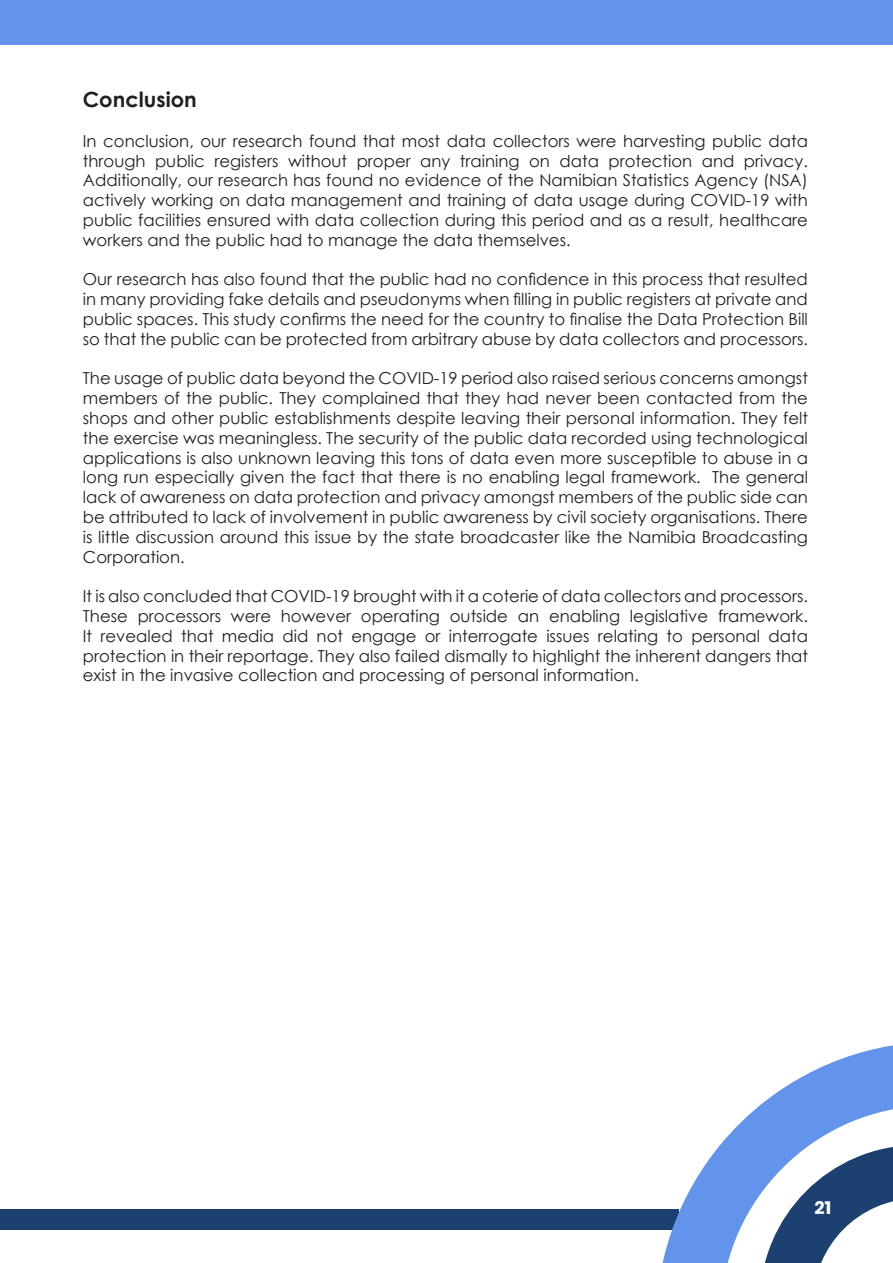
<style>
.page{position:relative;width:893px;height:1263px;background:#fff}
.page>*{position:absolute;margin:0;border:0;box-sizing:border-box;transform-origin:0 0}
.t1{font:700 21px "Century Gothic";color:#231f20}
.t2{font:700 18px "Poppins";color:#fff}
.t3{font:16.5px/19.8px "Century Gothic";color:#231f20;text-align:justify}
</style>
<div class="page">
<div style="left:0;top:1210px;width:679px;height:20px;background:#1c4070"></div>
<svg style="left:657px;top:1045px;width:236px;height:218px"></svg>
<div style="left:0;top:0;width:893px;height:45px;background:#6294eb"></div>
<p class="t1" style="left:83px;top:84px;width:115px">Conclusion</p>
<p class="t3" style="left:83px;top:131px;width:726px">In conclusion, our research found that most data collectors were harvesting public data through public registers without proper any training on data protection and privacy.<br>Additionally, our research has found no evidence of the Namibian Statistics Agency (NSA) actively working on data management and training of data usage during COVID-19 with public facilities ensured with data collection during this period and as a result, healthcare workers and the public had to manage the data themselves.</p>
<p class="t3" style="left:83px;top:269px;width:726px">Our research has also found that the public had no confidence in this process that resulted in many providing fake details and pseudonyms when filling in public registers at private and public spaces. This study confirms the need for the country to finalise the Data Protection Bill so that the public can be protected from arbitrary abuse by data collectors and processors.</p>
<p class="t3" style="left:83px;top:368px;width:726px">The usage of public data beyond the COVID-19 period also raised serious concerns amongst members of the public. They complained that they had never been contacted from the shops and other public establishments despite leaving their personal information. They felt the exercise was meaningless. The security of the public data recorded using technological applications is also unknown leaving this tons of data even more susceptible to abuse in a long run especially given the fact that there is no enabling legal framework. The general lack of awareness on data protection and privacy amongst members of the public side can be attributed to lack of involvement in public awareness by civil society organisations. There is little discussion around this issue by the state broadcaster like the Namibia Broadcasting Corporation.</p>
<p class="t3" style="left:83px;top:586px;width:727px">It is also concluded that COVID-19 brought with it a coterie of data collectors and processors.<br>These processors were however operating outside an enabling legislative framework.<br>It revealed that media did not engage or interrogate issues relating to personal data protection in their reportage. They also failed dismally to highlight the inherent dangers that exist in the invasive collection and processing of personal information.</p>
<p class="t2" style="left:814px;top:1197px;width:18px">21</p>
</div>
